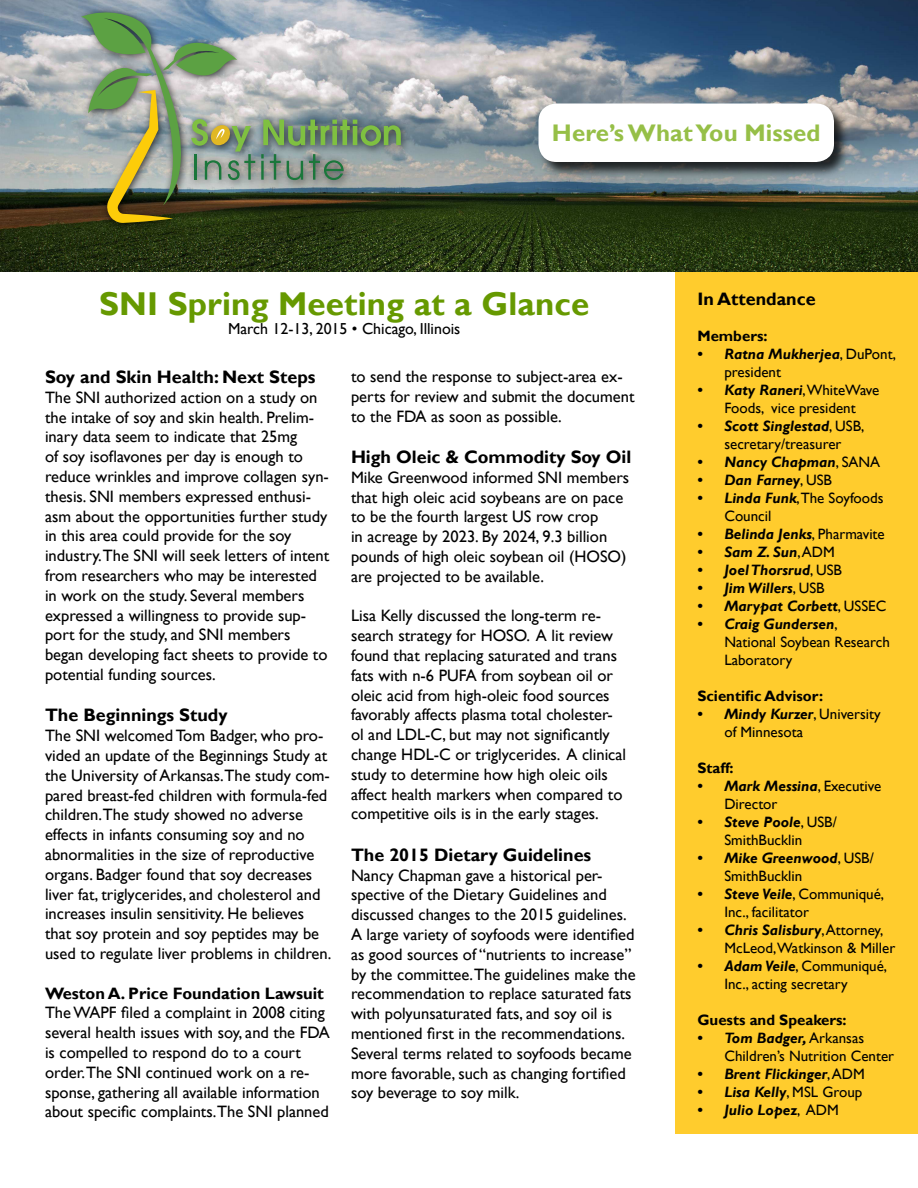
<style>
.page{position:relative;width:918px;height:1188px;background:#fff}
.page>*{position:absolute;margin:0;border:0;box-sizing:border-box;transform-origin:0 0}
.t1{font:700 33px "Gill Sans";letter-spacing:.005em;color:#690}
.t2{font:700 24px "Gill Sans";letter-spacing:.005em;color:#96bf47}
.Subhead{font:700 18px "Gill Sans";color:#000}
.t3{font:16.5px/19.8px "Gill Sans";color:#000}
.t4{font:700 16.5px "Gill Sans";color:#000}
.t5{font:15.9px "Gill Sans";color:#000}
.t6{font:15px/18px "Gill Sans";color:#000}
.t7{font:italic 700 15px "Gill Sans";color:#000}
.t8{font:700 15px "Gill Sans";color:#000}
.s1{font-weight:700;font-style:italic}
.s2{font-weight:400;font-style:normal}
</style>
<div class="page">
<img style="left:0;top:0;width:918px;height:272px">
<div style="left:76px;top:6px;width:334px;height:227px;background:#000;opacity:.75"></div>
<svg style="left:263px;top:120px;width:138px;height:26px;background:#6e9360"></svg>
<hr style="left:261px;top:161px;width:3px;height:19px;background:#1b773b">
<svg style="left:261px;top:154px;width:3px;height:4px"></svg>
<svg style="left:270px;top:154px;width:11px;height:26px"></svg>
<svg style="left:287px;top:161px;width:16px;height:19px"></svg>
<svg style="left:309px;top:154px;width:35px;height:26px"></svg>
<img style="left:81px;top:6px;width:174px;height:217px">
<div style="left:675px;top:272px;width:243px;height:862px;background:#ffcc2d"></div>
<div style="left:538px;top:103px;width:312px;height:75px;background:#000;opacity:.75"></div>
<div style="left:538px;top:104px;width:296px;height:58px;background:#fff;border-radius:18px"></div>
<p class="t2" style="left:552px;top:119px;width:270px">Here’s What You Missed</p>
<p class="t1" style="left:99px;top:284px;width:492px">SNI Spring Meeting at a Glance</p>
<p class="t5" style="left:228px;top:319px;width:234px">March 12-13, 2015 • Chicago, Illinois</p>
<p class="Subhead" style="left:45px;top:366px;width:272px">Soy and Skin Health: Next Steps</p>
<p class="t3" style="left:45px;top:388px;width:286px">The SNI authorized action on a study on the intake of soy and skin health. Prelim&shy;inary data seem to indicate that 25mg<br>of soy isoflavones per day is enough to reduce wrinkles and improve collagen syn&shy;thesis. SNI members expressed enthusi&shy;asm about the opportunities further study in this area could provide for the soy industry.The SNI will seek letters of intent from researchers who may be interested in work on the study. Several members expressed a willingness to provide sup&shy;port for the study, and SNI members began developing fact sheets to provide to potential funding sources.</p>
<p class="Subhead" style="left:45px;top:704px;width:184px">The Beginnings Study</p>
<p class="t3" style="left:45px;top:726px;width:288px">The SNI welcomed Tom Badger, who pro&shy;vided an update of the Beginnings Study at the University of Arkansas.The study com&shy;pared breast-fed children with formula-fed children.The study showed no adverse effects in infants consuming soy and no abnormalities in the size of reproductive organs. Badger found that soy decreases liver fat, triglycerides, and cholesterol and increases insulin sensitivity. He believes that soy protein and soy peptides may be used to regulate liver problems in children.</p>
<p class="t4" style="left:45px;top:983px;width:281px">Weston A. Price Foundation Lawsuit</p>
<p class="t3" style="left:45px;top:1003px;width:286px">The WAPF filed a complaint in 2008 citing several health issues with soy, and the FDA is compelled to respond do to a court order.The SNI continued work on a re&shy;sponse, gathering all available information about specific complaints.The SNI planned</p>
<p class="t3" style="left:351px;top:367px;width:285px">to send the response to subject-area ex&shy;perts for review and submit the document to the FDA as soon as possible.</p>
<p class="Subhead" style="left:351px;top:446px;width:282px">High Oleic &amp; Commodity Soy Oil</p>
<p class="t3" style="left:351px;top:468px;width:280px">Mike Greenwood informed SNI members that high oleic acid soybeans are on pace to be the fourth largest US row crop<br>in acreage by 2023. By 2024, 9.3 billion pounds of high oleic soybean oil (HOSO) are projected to be available.</p>
<p class="t3" style="left:351px;top:606px;width:277px">Lisa Kelly discussed the long-term re&shy;search strategy for HOSO. A lit review found that replacing saturated and trans fats with n-6 PUFA from soybean oil or oleic acid from high-oleic food sources favorably affects plasma total cholester&shy;ol and LDL-C, but may not significantly change HDL-C or triglycerides. A clinical study to determine how high oleic oils affect health markers when compared to competitive oils is in the early stages.</p>
<p class="Subhead" style="left:351px;top:844px;width:242px">The 2015 Dietary Guidelines</p>
<p class="t3" style="left:351px;top:865px;width:286px">Nancy Chapman gave a historical per&shy;spective of the Dietary Guidelines and discussed changes to the 2015 guidelines.<br>A large variety of soyfoods were identified as good sources of “nutrients to increase” by the committee.The guidelines make the recommendation to replace saturated fats with polyunsaturated fats, and soy oil is mentioned first in the recommendations.<br>Several terms related to soyfoods became more favorable, such as changing fortified soy beverage to soy milk.</p>
<p class="Subhead" style="left:697px;top:288px;width:120px">In Attendance</p>
<p class="t8" style="left:697px;top:326px;width:72px">Members:</p>
<p class="t6" style="left:724px;top:345px;width:173px;text-indent:-27px"><span class="s1">• Ratna Mukherjea</span>, DuPont, president</p>
<p class="t6" style="left:697px;top:381px;width:183px;text-align:center"><span class="s1">• Katy Raneri</span>,WhiteWave<br>Foods, vice president</p>
<p class="t6" style="left:697px;top:417px;width:168px;text-align:center"><span class="s1">• Scott Singlestad</span>, USB, secretary/treasurer</p>
<p class="t7" style="left:697px;top:453px;width:184px">• Nancy Chapman<span class="s2">, SANA</span></p>
<p class="t7" style="left:697px;top:471px;width:136px">• Dan Farney<span class="s2">, USB</span></p>
<p class="t6" style="left:724px;top:489px;width:161px;text-indent:-27px"><span class="s1">• Linda Funk</span>,The Soyfoods<br>Council</p>
<p class="t7" style="left:697px;top:525px;width:189px">• Belinda Jenks<span class="s2">, Pharmavite</span></p>
<p class="t7" style="left:697px;top:543px;width:139px">• Sam Z. Sun<span class="s2">, ADM</span></p>
<p class="t7" style="left:697px;top:561px;width:146px">• Joel Thorsrud<span class="s2">, USB</span></p>
<p class="t7" style="left:697px;top:579px;width:129px">• Jim Willers<span class="s2">, USB</span></p>
<p class="t7" style="left:697px;top:597px;width:191px">• Marypat Corbett<span class="s2">, USSEC</span></p>
<p class="t6" style="left:724px;top:615px;width:167px;text-indent:-27px"><span class="s1">• Craig Gundersen</span>,<br>National Soybean Research<br>Laboratory</p>
<p class="t8" style="left:697px;top:686px;width:127px">Scientific Advisor:</p>
<p class="t6" style="left:724px;top:705px;width:158px;text-indent:-27px"><span class="s1">• Mindy Kurzer</span>, University of Minnesota</p>
<p class="t8" style="left:697px;top:758px;width:38px">Staff:</p>
<p class="t6" style="left:724px;top:777px;width:158px;text-indent:-27px"><span class="s1">• Mark Messina</span>, Executive<br>Director</p>
<p class="t6" style="left:697px;top:813px;width:141px;text-align:center"><span class="s1">• Steve Poole</span>, USB/<br>SmithBucklin</p>
<p class="t6" style="left:724px;top:849px;width:151px;text-indent:-27px"><span class="s1">• Mike Greenwood</span>, USB/<br>SmithBucklin</p>
<p class="t6" style="left:724px;top:885px;width:161px;text-indent:-27px"><span class="s1">• Steve Veile</span>, Communiqué,<br>Inc., facilitator</p>
<p class="t6" style="left:724px;top:921px;width:172px;text-indent:-27px"><span class="s1">• Chris Salisbury</span>, Attorney,<br>McLeod,Watkinson &amp; Miller</p>
<p class="t6" style="left:724px;top:957px;width:164px;text-indent:-27px"><span class="s1">• Adam Veile</span>, Communiqué,<br>Inc., acting secretary</p>
<p class="t8" style="left:697px;top:1010px;width:151px">Guests and Speakers:</p>
<p class="t6" style="left:724px;top:1029px;width:171px;text-indent:-27px"><span class="s1">• Tom Badger,</span> Arkansas<br>Children’s Nutrition Center</p>
<p class="t7" style="left:697px;top:1065px;width:169px">• Brent Flickinger<span class="s2">, ADM</span></p>
<p class="t7" style="left:697px;top:1083px;width:166px">• Lisa Kelly<span class="s2">, MSL Group</span></p>
<p class="t7" style="left:697px;top:1101px;width:143px">• Julio Lopez<span class="s2">, ADM</span></p>
</div>
